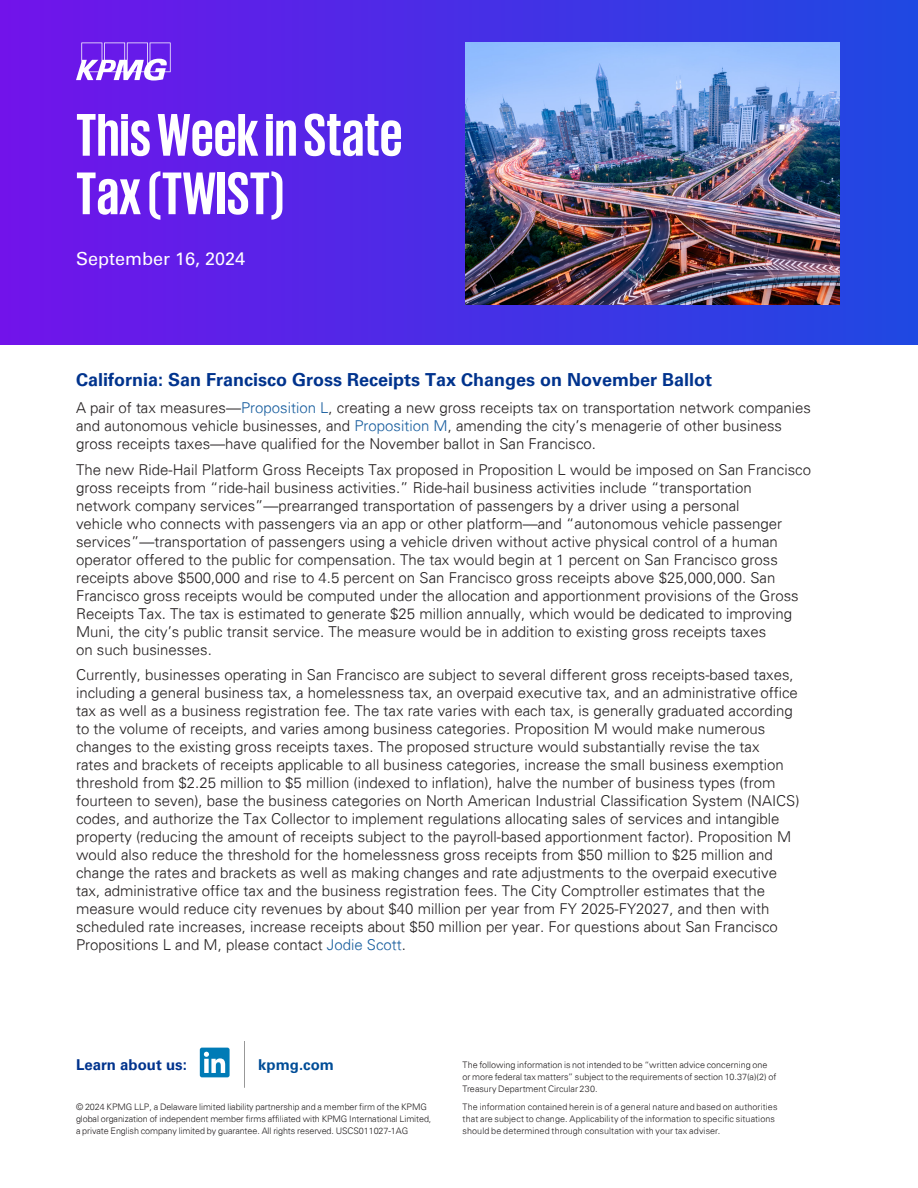
<style>
.page{position:relative;width:918px;height:1188px;background:#fff}
.page>*{position:absolute;margin:0;border:0;box-sizing:border-box;transform-origin:0 0}
.Title_60pt_White{font:700 61.5px/58.5px "KPMG";color:#fff}
.t1{font:700 18px "Univers 65";color:#00338d}
.Subhead_9pt{font:18px "Univers 55 Roman";color:#fff}
.t2{font:300 15px/18px "Univers 45";color:#231f20}
.URL{font:700 15px "Univers 65";color:#00338d}
.URL-2{font:700 15px "Univers 65";color:#014d97}
.Legal_6pt{font:300 9px/12px "Univers 45";letter-spacing:-.005em;color:#231f20}
.s1{color:#175d9e}
</style>
<div class="page">
<div style="left:200px;top:1048px;width:30px;height:29px;background:#007bb6;border-radius:2px"></div>
<svg style="left:204px;top:1052px;width:21px;height:21px"></svg>
<hr style="left:244px;top:1041px;width:1px;height:47px;background:#989898">
<div style="left:0;top:0;width:918px;height:344px;background:linear-gradient(to right,#7213ea,#214ce3)"></div>
<svg style="left:76px;top:43px;width:95px;height:38px"></svg>
<img style="left:465px;top:43px;width:375px;height:262px">
<p class="Title_60pt_White" style="left:76px;top:104px;width:328px">This Week in State<br>Tax (TWIST)</p>
<p class="Subhead_9pt" style="left:76px;top:248px;width:171px">September 16, 2024</p>
<h2 class="t1" style="left:76px;top:370px;width:638px">California: San Francisco Gross Receipts Tax Changes on November Ballot</h2>
<h2 class="t2" style="left:76px;top:399px;width:737px">A pair of tax measures—<span class="s1">Proposition L</span>, creating a new gross receipts tax on transportation network companies and autonomous vehicle businesses, and <span class="s1">Proposition M</span>, amending the city’s menagerie of other business gross receipts taxes—have qualified for the November ballot in San Francisco.</h2>
<h2 class="t2" style="left:76px;top:461px;width:737px">The new Ride-Hail Platform Gross Receipts Tax proposed in Proposition L would be imposed on San Francisco gross receipts from “ride-hail business activities.” Ride-hail business activities include “transportation<br>network company services”—prearranged transportation of passengers by a driver using a personal<br>vehicle who connects with passengers via an app or other platform—and “autonomous vehicle passenger services”—transportation of passengers using a vehicle driven without active physical control of a human operator offered to the public for compensation. The tax would begin at 1 percent on San Francisco gross receipts above $500,000 and rise to 4.5 percent on San Francisco gross receipts above $25,000,000. San Francisco gross receipts would be computed under the allocation and apportionment provisions of the Gross Receipts Tax. The tax is estimated to generate $25 million annually, which would be dedicated to improving Muni, the city’s public transit service. The measure would be in addition to existing gross receipts taxes<br>on such businesses.</h2>
<h2 class="t2" style="left:76px;top:666px;width:725px">Currently, businesses operating in San Francisco are subject to several different gross receipts-based taxes, including a general business tax, a homelessness tax, an overpaid executive tax, and an administrative office tax as well as a business registration fee. The tax rate varies with each tax, is generally graduated according to the volume of receipts, and varies among business categories. Proposition M would make numerous changes to the existing gross receipts taxes. The proposed structure would substantially revise the tax<br>rates and brackets of receipts applicable to all business categories, increase the small business exemption threshold from $2.25 million to $5 million (indexed to inflation), halve the number of business types (from fourteen to seven), base the business categories on North American Industrial Classification System (NAICS) codes, and authorize the Tax Collector to implement regulations allocating sales of services and intangible property (reducing the amount of receipts subject to the payroll-based apportionment factor). Proposition M would also reduce the threshold for the homelessness gross receipts from $50 million to $25 million and change the rates and brackets as well as making changes and rate adjustments to the overpaid executive tax, administrative office tax and the business registration fees. The City Comptroller estimates that the measure would reduce city revenues by about $40 million per year from FY 2025-FY2027, and then with scheduled rate increases, increase receipts about $50 million per year. For questions about San Francisco Propositions L and M, please contact <span class="s1">Jodie Scott</span>.</h2>
<p class="URL-2" style="left:258px;top:1056px;width:77px">kpmg.com</p>
<p class="URL" style="left:76px;top:1056px;width:112px">Learn about us:</p>
<p class="Legal_6pt" style="left:463px;top:1059px;width:315px">The following information is not intended to be “written advice concerning one or more federal tax matters” subject to the requirements of section 10.37(a)(2) of<br>Treasury Department Circular 230.</p>
<p class="Legal_6pt" style="left:463px;top:1101px;width:316px">The information contained herein is of a general nature and based on authorities that are subject to change. Applicability of the information to specific situations should be determined through consultation with your tax adviser.</p>
<p class="Legal_6pt" style="left:76px;top:1101px;width:357px">© 2024 KPMG LLP, a Delaware limited liability partnership and a member firm of the KPMG global organization of independent member firms affiliated with KPMG International Limited, a private English company limited by guarantee. All rights reserved. USCS011027-1AG</p>
</div>
